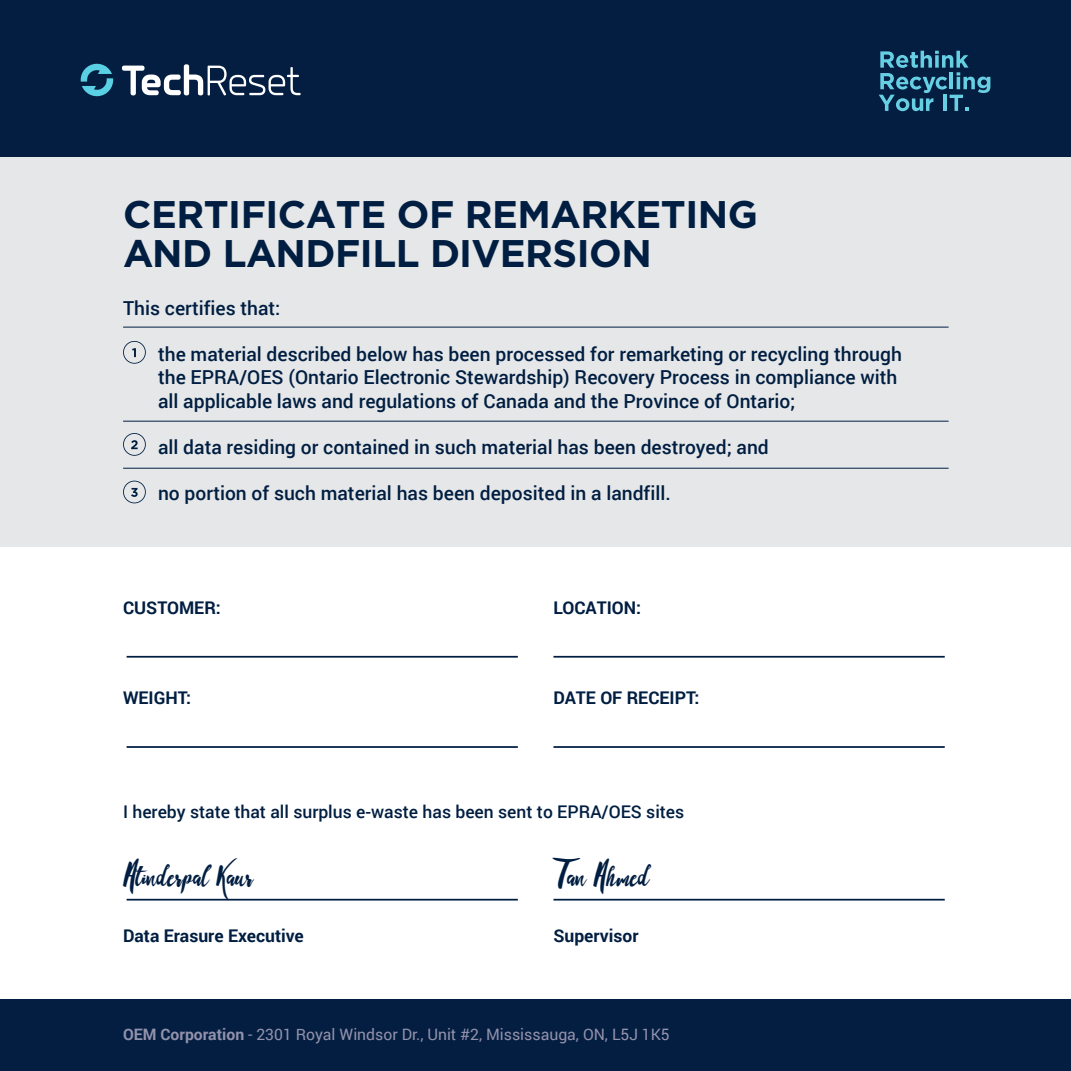
<style>
.page{position:relative;width:1071px;height:1071px;background:#fff}
.page>*{position:absolute;margin:0;border:0;box-sizing:border-box;transform-origin:0 0}
.t1{font:700 38.5px/38.5px "Gotham";letter-spacing:-.01em;color:#001e41}
.t2{font:36.75px "Sandy Lite";color:#001e41}
.t3{font:500 19.25px/23.1px "Roboto";color:#001e41}
.t4{font:700 17.5px "Roboto";color:#001e41}
.t5{font:500 17.5px "Roboto";color:#001e41}
.t6{font:15.75px "Roboto";color:#9392ac}
.s1{font-weight:700}
</style>
<div class="page">
<div style="left:0;top:0;width:1071px;height:158px;background:#041e41"></div>
<div style="left:0;top:158px;width:1071px;height:389px;background:#e6e7e8"></div>
<svg style="left:80px;top:63px;width:33px;height:34px"></svg>
<svg style="left:122px;top:64px;width:179px;height:31px"></svg>
<svg style="left:123px;top:341px;width:23px;height:23px"></svg>
<svg style="left:123px;top:433px;width:23px;height:23px"></svg>
<svg style="left:123px;top:481px;width:23px;height:22px"></svg>
<hr style="left:123px;top:327px;width:826px;height:1px;background:#001e41">
<hr style="left:123px;top:421px;width:826px;height:1px;background:#001e41">
<hr style="left:123px;top:468px;width:826px;height:1px;background:#001e41">
<div style="left:0;top:1000px;width:1071px;height:71px;background:#041e41"></div>
<hr style="left:127px;top:656px;width:391px;height:2px;background:#001e41">
<hr style="left:553px;top:656px;width:392px;height:2px;background:#001e41">
<hr style="left:127px;top:746px;width:391px;height:2px;background:#001e41">
<hr style="left:553px;top:746px;width:392px;height:2px;background:#001e41">
<hr style="left:127px;top:899px;width:391px;height:2px;background:#001e41">
<hr style="left:553px;top:899px;width:392px;height:2px;background:#001e41">
<svg style="left:879px;top:51px;width:111px;height:60px"></svg>
<h1 class="t1" style="left:123px;top:194px;width:636px">CERTIFICATE OF REMARKETING<br>AND LANDFILL DIVERSION</h1>
<p class="t3" style="left:123px;top:296px;width:159px">This certifies that:</p>
<p class="t3" style="left:158px;top:342px;width:745px">the material described below has been processed for remarketing or recycling through the EPRA/OES (Ontario Electronic Stewardship) Recovery Process in compliance with all applicable laws and regulations of Canada and the Province of Ontario;</p>
<p class="t3" style="left:158px;top:435px;width:612px">all data residing or contained in such material has been destroyed; and</p>
<p class="t3" style="left:158px;top:481px;width:514px">no portion of such material has been deposited in a landfill.</p>
<p class="t4" style="left:123px;top:595px;width:99px">CUSTOMER:</p>
<p class="t4" style="left:553px;top:595px;width:89px">LOCATION:</p>
<p class="t4" style="left:123px;top:685px;width:70px">WEIGHT:</p>
<p class="t4" style="left:553px;top:685px;width:147px">DATE OF RECEIPT:</p>
<p class="t5" style="left:123px;top:799px;width:563px">I hereby state that all surplus e-waste has been sent to EPRA/OES sites</p>
<h2 class="t2" style="left:123px;top:852px;width:131px">Atinderpal Kaur</h2>
<h2 class="t2" style="left:553px;top:852px;width:97px">Tan Ahmed</h2>
<p class="t4" style="left:123px;top:924px;width:182px">Data Erasure Executive</p>
<p class="t4" style="left:553px;top:924px;width:87px">Supervisor</p>
<p class="t6" style="left:123px;top:1023px;width:548px"><span class="s1">OEM Corporation</span> - 2301 Royal Windsor Dr., Unit #2, Mississauga, ON, L5J 1K5</p>
</div>
